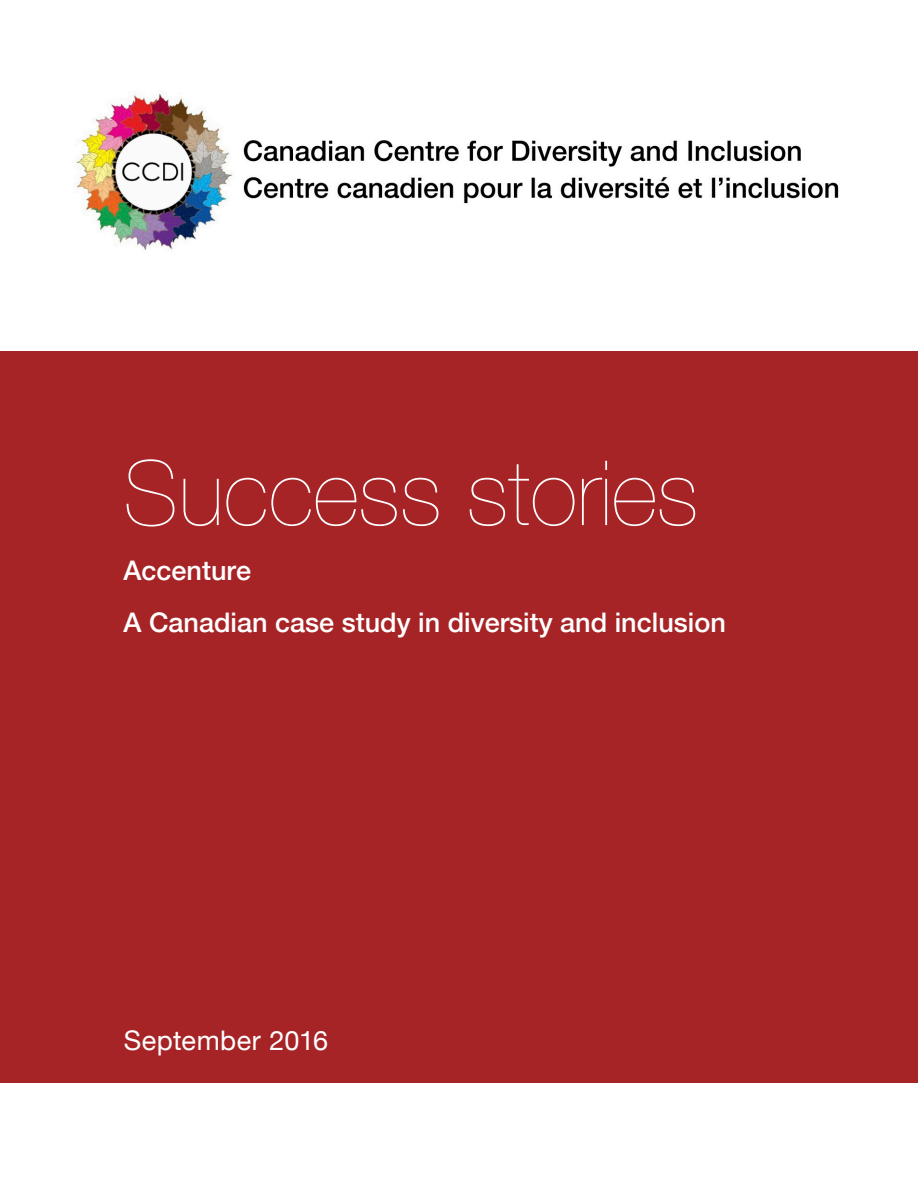
<style>
.page{position:relative;width:918px;height:1188px;background:#fff}
.page>*{position:absolute;margin:0;border:0;box-sizing:border-box;transform-origin:0 0}
.t1{font:200 90px "Helvetica Neue";color:#fff}
.Heading_1{font:500 27px/52.5px "Helvetica Neue";color:#fff}
.t2{font:27px "Helvetica Neue";letter-spacing:.015em;color:#fff}
</style>
<div class="page">
<div style="left:0;top:351px;width:918px;height:731px;background:#a72426"></div>
<img style="left:76px;top:93px;width:763px;height:157px">
<p class="t1" style="left:124px;top:423px;width:577px">Success stories</p>
<p class="Heading_1" style="left:124px;top:542px;width:604px">Accenture<br>A Canadian case study in diversity and inclusion</p>
<p class="t2" style="left:124px;top:1021px;width:206px">September 2016</p>
</div>
